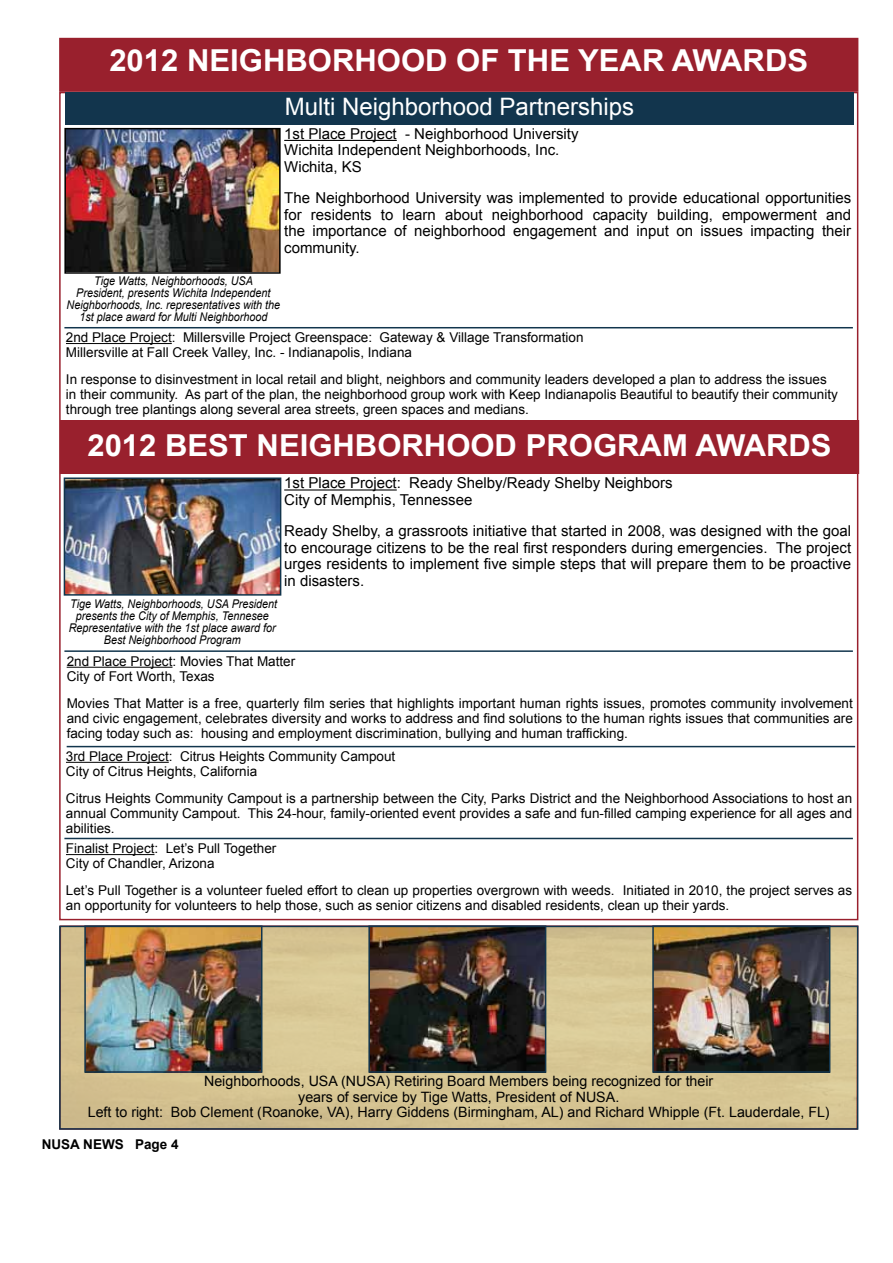
<style>
.page{position:relative;width:893px;height:1263px;background:#fff}
.page>*{position:absolute;margin:0;border:0;box-sizing:border-box;transform-origin:0 0}
.t1{font:700 30.3px "Arial";color:#fff}
.t2{font:24px "Arial";color:#fff}
.t3{font:15px/16.5px "Arial";color:#000}
.t4{font:14.25px/15.8px "Arial";color:#000;text-align:center}
.t5{font:13.5px/15px "Arial";color:#000}
.t6{font:700 13.5px "Arial";color:#000}
.t7{font:italic 12px/12px "Arial";color:#000;text-align:center;scale:.9 1}
</style>
<div class="page">
<img style="left:62px;top:929px;width:793px;height:198px">
<div style="left:59px;top:38px;width:799px;height:54px;background:#99202d;border:2px solid #99202d"></div>
<img style="left:67px;top:131px;width:211px;height:140px">
<div style="left:64px;top:128px;width:217px;height:146px;border:2px solid #000"></div>
<hr style="left:284px;top:140px;width:113px;height:1px;background:#000">
<hr style="left:64px;top:327px;width:789px;height:1px;background:#12354d">
<hr style="left:66px;top:343px;width:106px;height:1px;background:#000">
<div style="left:60px;top:420px;width:799px;height:54px;background:#99202d"></div>
<hr style="left:284px;top:489px;width:113px;height:1px;background:#000">
<hr style="left:64px;top:650px;width:789px;height:2px;background:#12354d">
<hr style="left:67px;top:667px;width:105px;height:1px;background:#000">
<hr style="left:67px;top:746px;width:788px;height:1px;background:#12354d">
<hr style="left:66px;top:762px;width:103px;height:1px;background:#000">
<hr style="left:64px;top:838px;width:789px;height:1px;background:#12354d">
<hr style="left:66px;top:854px;width:88px;height:1px;background:#000">
<img style="left:67px;top:480px;width:211px;height:113px">
<div style="left:64px;top:477px;width:217px;height:119px;border:2px solid #12354d"></div>
<div style="left:65px;top:92px;width:789px;height:32px;background:#12354d"></div>
<img style="left:87px;top:929px;width:172px;height:141px">
<div style="left:84px;top:925px;width:178px;height:148px;border:2px solid #12354d"></div>
<img style="left:371px;top:929px;width:172px;height:141px">
<div style="left:368px;top:925px;width:178px;height:148px;border:2px solid #12354d"></div>
<img style="left:655px;top:929px;width:172px;height:141px">
<div style="left:652px;top:925px;width:178px;height:148px;border:2px solid #12354d"></div>
<div style="left:59px;top:926px;width:799px;height:204px;border:2px solid #12354d"></div>
<h1 class="t1" style="left:109px;top:40px;width:700px">2012 NEIGHBORHOOD OF THE YEAR AWARDS</h1>
<h2 class="t2" style="left:285px;top:91px;width:351px">Multi Neighborhood Partnerships</h2>
<p class="t3" style="left:284px;top:125px;width:296px">1st Place Project - Neighborhood University<br>Wichita Independent Neighborhoods, Inc.<br>Wichita, KS</p>
<p class="t3" style="left:284px;top:190px;width:568px;text-align:justify">The Neighborhood University was implemented to provide educational opportunities for residents to learn about neighborhood capacity building, empowerment and the importance of neighborhood engagement and input on issues impacting their community.</p>
<p class="t7" style="left:67px;top:275px;width:239px">Tige Watts, Neighborhoods, USA<br>President, presents Wichita Independent Neighborhoods, Inc. representatives with the 1st place award for Multi Neighborhood</p>
<p class="t5" style="left:66px;top:330px;width:519px">2nd Place Project: Millersville Project Greenspace: Gateway &amp; Village Transformation<br>Millersville at Fall Creek Valley, Inc. - Indianapolis, Indiana</p>
<p class="t5" style="left:66px;top:372px;width:773px">In response to disinvestment in local retail and blight, neighbors and community leaders developed a plan to address the issues in their community. As part of the plan, the neighborhood group work with Keep Indianapolis Beautiful to beautify their community through tree plantings along several area streets, green spaces and medians.</p>
<h1 class="t1" style="left:87px;top:425px;width:746px">2012 BEST NEIGHBORHOOD PROGRAM AWARDS</h1>
<p class="t3" style="left:284px;top:475px;width:390px">1st Place Project: Ready Shelby/Ready Shelby Neighbors<br>City of Memphis, Tennessee</p>
<p class="t3" style="left:284px;top:523px;width:568px;text-align:justify">Ready Shelby, a grassroots initiative that started in 2008, was designed with the goal to encourage citizens to be the real first responders during emergencies. The project urges residents to implement five simple steps that will prepare them to be proactive in disasters.</p>
<p class="t7" style="left:69px;top:597px;width:233px">Tige Watts, Neighborhoods, USA President presents the City of Memphis, Tennesee Representative with the 1st place award for Best Neighborhood Program</p>
<p class="t5" style="left:67px;top:654px;width:230px">2nd Place Project: Movies That Matter<br>City of Fort Worth, Texas</p>
<p class="t5" style="left:67px;top:696px;width:788px;text-align:justify">Movies That Matter is a free, quarterly film series that highlights important human rights issues, promotes community involvement and civic engagement, celebrates diversity and works to address and find solutions to the human rights issues that communities are facing today such as: housing and employment discrimination, bullying and human trafficking.</p>
<p class="t5" style="left:66px;top:749px;width:331px">3rd Place Project: Citrus Heights Community Campout<br>City of Citrus Heights, California</p>
<p class="t5" style="left:66px;top:791px;width:788px;text-align:justify">Citrus Heights Community Campout is a partnership between the City, Parks District and the Neighborhood Associations to host an annual Community Campout. This 24-hour, family-oriented event provides a safe and fun-filled camping experience for all ages and abilities.</p>
<p class="t5" style="left:66px;top:841px;width:212px">Finalist Project: Let’s Pull Together<br>City of Chandler, Arizona</p>
<p class="t5" style="left:66px;top:883px;width:788px">Let’s Pull Together is a volunteer fueled effort to clean up properties overgrown with weeds. Initiated in 2010, the project serves as an opportunity for volunteers to help those, such as senior citizens and disabled residents, clean up their yards.</p>
<p class="t4" style="left:88px;top:1073px;width:743px">Neighborhoods, USA (NUSA) Retiring Board Members being recognized for their<br>years of service by Tige Watts, President of NUSA.<br>Left to right: Bob Clement (Roanoke, VA), Harry Giddens (Birmingham, AL) and Richard Whipple (Ft. Lauderdale, FL)</p>
<p class="t6" style="left:42px;top:1135px;width:138px">NUSA NEWS Page 4</p>
</div>
